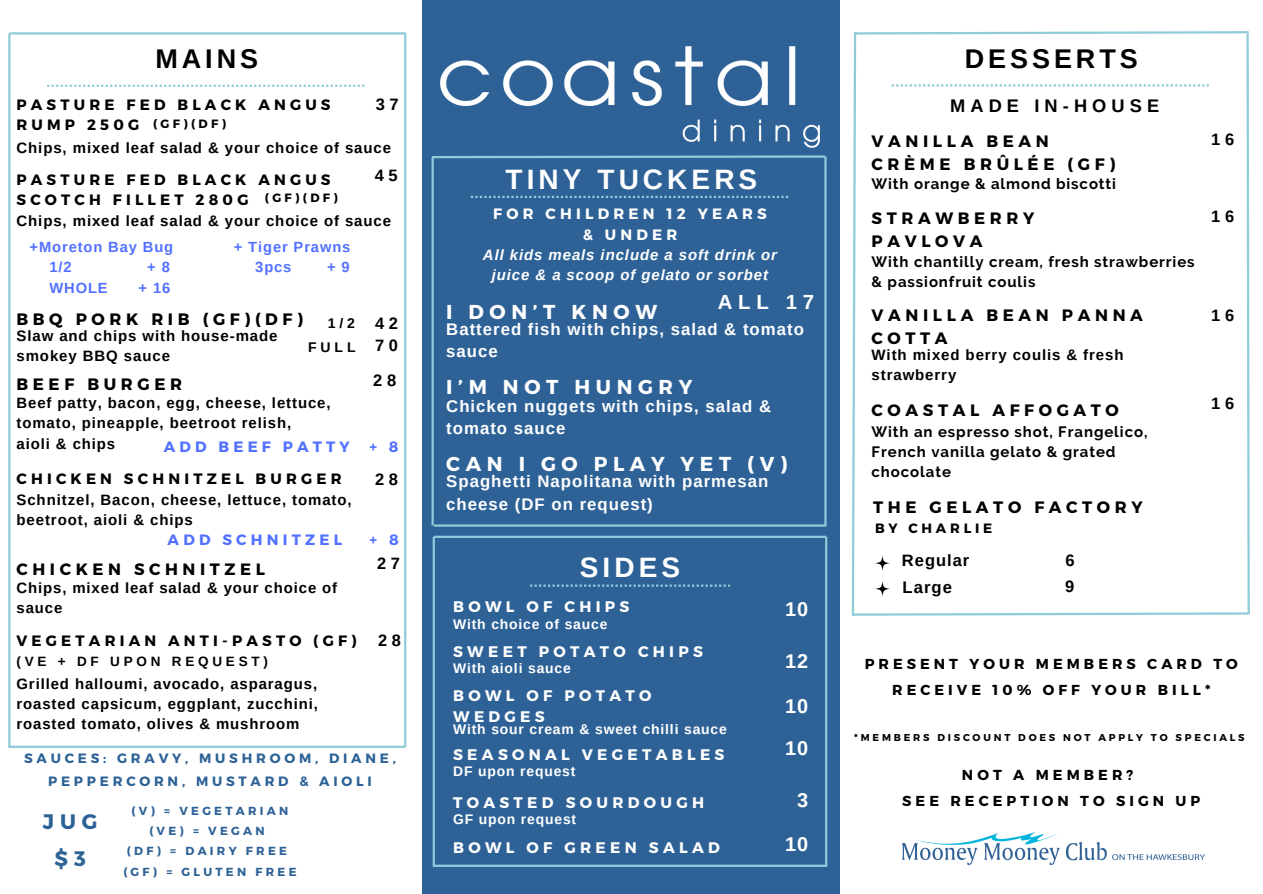
<style>
.page{position:relative;width:1263px;height:894px;background:#fff}
.page>*{position:absolute;margin:0;border:0;box-sizing:border-box;transform-origin:0 0}
.t1{font:700 28.05px "Arimo";letter-spacing:.145em;color:#fff}
.t2{font:700 27px "Arimo";letter-spacing:.145em;color:#000}
.t3{font:700 21px "Montserrat";color:#2d6297}
.t4{font:700 20.4px "Arimo";color:#fff}
.t5{font:700 20.1px "Montserrat";letter-spacing:.28em;color:#fff}
.t6{font:700 19.95px "Arimo";letter-spacing:.06em;color:#fff}
.t7{font:700 18.3px "Arimo";letter-spacing:.28em;color:#000}
.t8{font:700 16.8px/22.5px "Arimo";letter-spacing:.06em;color:#fff}
.t9{font:700 16.65px "Arimo";letter-spacing:.06em;color:#000}
.t10{font:700 16.5px/22.5px "Montserrat";letter-spacing:.28em;color:#000}
.t11{font:700 16.5px/22.5px "Arimo";letter-spacing:.06em;color:#000}
.t12{font:700 16.35px "Montserrat";letter-spacing:.28em;color:#000}
.t13{font:700 16.35px "Arimo";color:#000}
.t14{font:700 15.3px/20.9px "Montserrat";letter-spacing:.28em;color:#fff}
.t15{font:700 15px/20.2px "Arimo";letter-spacing:.06em;color:#000}
.t16{font:700 15px/20.2px "Raleway";letter-spacing:.06em;color:#000}
.t17{font:700 15px/20.2px "Montserrat";letter-spacing:.28em;color:#000}
.t18{font:italic 700 15px/20.2px "Arimo";letter-spacing:.06em;color:#fff;text-align:center}
.t19{font:700 15px "Montserrat";letter-spacing:.28em;color:#5271ff}
.t20{font:700 15px/20.2px "Montserrat";letter-spacing:.28em;color:#fff;text-align:center}
.t21{font:700 14.85px/20.1px "Arimo";letter-spacing:.06em;color:#000}
.t22{font:700 14.7px "Arimo";letter-spacing:.06em;color:#5271ff}
.t23{font:700 14.4px/26px "Montserrat";letter-spacing:.28em;color:#000;text-align:center}
.t24{font:700 13.95px "Arimo";letter-spacing:.06em;color:#fff}
.t25{font:700 13.95px "Arimo";color:#000}
.t26{font:700 13.5px/23.7px "Montserrat";letter-spacing:.28em;color:#2d6297;text-align:center}
.t27{font:700 13.5px "Arimo";letter-spacing:.28em;color:#000}
.t28{font:700 13.5px "Montserrat";letter-spacing:.28em;color:#000}
.t29{font:700 12px "Montserrat";letter-spacing:.28em;color:#000}
.t30{font:700 11.7px "Montserrat";letter-spacing:.28em;color:#2d6297}
.t31{font:700 9.9px "Montserrat";letter-spacing:.28em;color:#000}
</style>
<div class="page">
<div style="left:422px;top:0;width:418px;height:893px;background:#2e6297"></div>
<img style="left:440px;top:46px;width:380px;height:102px">
<svg style="left:47px;top:85px;width:317px;height:2px"></svg>
<hr style="left:8px;top:33px;width:3px;height:713px;background:#8fcbd8">
<hr style="left:404px;top:33px;width:2px;height:713px;background:#8fcbd8">
<hr style="left:9px;top:32px;width:396px;height:3px;background:#8fcbd8">
<svg style="left:471px;top:196px;width:317px;height:2px"></svg>
<hr style="left:431px;top:157px;width:3px;height:368px;background:#8fcbd8">
<hr style="left:824px;top:156px;width:3px;height:369px;background:#8fcbd8">
<svg style="left:431px;top:155px;width:396px;height:4px"></svg>
<hr style="left:8px;top:745px;width:397px;height:2px;background:#8fcbd8">
<hr style="left:434px;top:524px;width:392px;height:2px;background:#8fcbd8">
<svg style="left:851px;top:31px;width:399px;height:585px"></svg>
<hr style="left:434px;top:535px;width:392px;height:3px;background:#8fcbd8">
<hr style="left:825px;top:536px;width:2px;height:330px;background:#8fcbd8">
<svg style="left:530px;top:584px;width:200px;height:2px"></svg>
<hr style="left:433px;top:536px;width:2px;height:330px;background:#8fcbd8">
<img style="left:902px;top:832px;width:303px;height:33px">
<hr style="left:435px;top:864px;width:392px;height:2px;background:#8fcbd8">
<p class="t2" style="left:155px;top:44px;width:104px">MAINS</p>
<h3 class="t17" style="left:16px;top:94px;width:316px">PASTURE FED BLACK ANGUS</h3>
<p class="t11" style="left:376px;top:93px;width:24px">3 7</p>
<h3 class="t17" style="left:16px;top:114px;width:124px">RUMP 250G</h3>
<p class="t29" style="left:153px;top:116px;width:75px">(GF)(DF)</p>
<p class="t15" style="left:16px;top:138px;width:376px">Chips, mixed leaf salad &amp; your choice of sauce</p>
<p class="t17" style="left:16px;top:168px;width:316px">PASTURE FED BLACK ANGUS<br>SCOTCH FILLET 280G</p>
<h5 class="t11" style="left:375px;top:164px;width:24px">4 5</h5>
<p class="t15" style="left:16px;top:210px;width:376px">Chips, mixed leaf salad &amp; your choice of sauce</p>
<p class="t29" style="left:265px;top:190px;width:75px">(GF)(DF)</p>
<p class="t22" style="left:30px;top:239px;width:145px">+Moreton Bay Bug</p>
<p class="t22" style="left:234px;top:239px;width:118px">+ Tiger Prawns</p>
<h4 class="t22" style="left:50px;top:259px;width:24px">1/2</h4>
<h4 class="t22" style="left:147px;top:259px;width:24px">+ 8</h4>
<h4 class="t22" style="left:255px;top:259px;width:38px">3pcs</h4>
<h4 class="t22" style="left:327px;top:259px;width:24px">+ 9</h4>
<p class="t22" style="left:50px;top:279px;width:60px">WHOLE</p>
<p class="t22" style="left:139px;top:279px;width:33px">+ 16</p>
<h5 class="t10" style="left:16px;top:307px;width:288px">BBQ PORK RIB (GF)(DF)</h5>
<p class="t25" style="left:328px;top:315px;width:29px">1/2</p>
<p class="t15" style="left:16px;top:325px;width:263px">Slaw and chips with house-made smokey BBQ sauce</p>
<p class="t25" style="left:308px;top:339px;width:49px">FULL</p>
<p class="t11" style="left:375px;top:312px;width:24px">4 2<br>7 0</p>
<h6 class="t10" style="left:16px;top:371px;width:167px">BEEF BURGER</h6>
<p class="t11" style="left:373px;top:369px;width:24px">2 8</p>
<h3 class="t15" style="left:16px;top:393px;width:316px">Beef patty, bacon, egg, cheese, lettuce, tomato, pineapple, beetroot relish,<br>aioli &amp; chips</h3>
<p class="t19" style="left:164px;top:437px;width:187px">ADD BEEF PATTY</p>
<p class="t19" style="left:369px;top:437px;width:31px">+ 8</p>
<p class="t17" style="left:16px;top:468px;width:327px">CHICKEN SCHNITZEL BURGER</p>
<h5 class="t11" style="left:375px;top:467px;width:24px">2 8</h5>
<p class="t15" style="left:16px;top:489px;width:337px">Schnitzel, Bacon, cheese, lettuce, tomato, beetroot, aioli &amp; chips</p>
<p class="t19" style="left:168px;top:529px;width:176px">ADD SCHNITZEL</p>
<p class="t19" style="left:369px;top:529px;width:31px">+ 8</p>
<p class="t12" style="left:16px;top:558px;width:250px">CHICKEN SCHNITZEL</p>
<p class="t21" style="left:16px;top:577px;width:322px">Chips, mixed leaf salad &amp; your choice of sauce</p>
<h6 class="t13" style="left:377px;top:554px;width:24px">2 7</h6>
<h6 class="t17" style="left:16px;top:630px;width:342px">VEGETARIAN ANTI-PASTO (GF)</h6>
<p class="t13" style="left:378px;top:631px;width:24px">2 8</p>
<h3 class="t27" style="left:16px;top:653px;width:253px">(VE + DF UPON REQUEST)</h3>
<h6 class="t21" style="left:16px;top:673px;width:303px;text-align:justify">Grilled halloumi, avocado, asparagus, roasted capsicum, eggplant, zucchini, roasted tomato, olives &amp; mushroom</h6>
<p class="t1" style="left:506px;top:163px;width:253px">TINY TUCKERS</p>
<h6 class="t20" style="left:493px;top:203px;width:275px">FOR CHILDREN 12 YEARS &amp; UNDER</h6>
<p class="t18" style="left:483px;top:244px;width:296px">All kids meals include a soft drink or juice &amp; a scoop of gelato or sorbet</p>
<p class="t5" style="left:446px;top:298px;width:212px">I DON’T KNOW</p>
<h6 class="t4" style="left:718px;top:291px;width:98px">ALL 17</h6>
<h5 class="t8" style="left:446px;top:318px;width:359px">Battered fish with chips, salad &amp; tomato sauce</h5>
<h5 class="t5" style="left:446px;top:374px;width:248px">I’M NOT HUNGRY</h5>
<p class="t8" style="left:446px;top:394px;width:326px">Chicken nuggets with chips, salad &amp; tomato sauce</p>
<h6 class="t5" style="left:446px;top:451px;width:343px">CAN I GO PLAY YET (V)</h6>
<p class="t8" style="left:446px;top:470px;width:324px">Spaghetti Napolitana with parmesan cheese (DF on request)</p>
<p class="t1" style="left:580px;top:551px;width:102px">SIDES</p>
<h5 class="t14" style="left:453px;top:594px;width:178px">BOWL OF CHIPS</h5>
<p class="t24" style="left:453px;top:616px;width:156px">With choice of sauce</p>
<h5 class="t14" style="left:453px;top:640px;width:251px">SWEET POTATO CHIPS</h5>
<h3 class="t24" style="left:453px;top:660px;width:119px">With aioli sauce</h3>
<p class="t14" style="left:453px;top:683px;width:200px">BOWL OF POTATO<br>WEDGES</p>
<h5 class="t24" style="left:453px;top:721px;width:275px">With sour cream &amp; sweet chilli sauce</h5>
<p class="t6" style="left:785px;top:597px;width:25px">10</p>
<p class="t6" style="left:785px;top:649px;width:25px">12</p>
<p class="t6" style="left:785px;top:694px;width:25px">10</p>
<h1 class="t14" style="left:453px;top:743px;width:273px">SEASONAL VEGETABLES</h1>
<h3 class="t6" style="left:785px;top:736px;width:25px">10</h3>
<h3 class="t14" style="left:453px;top:791px;width:252px">TOASTED SOURDOUGH</h3>
<p class="t6" style="left:797px;top:788px;width:13px">3</p>
<h6 class="t14" style="left:453px;top:835px;width:268px">BOWL OF GREEN SALAD</h6>
<h3 class="t6" style="left:785px;top:832px;width:25px">10</h3>
<h5 class="t26" style="left:24px;top:745px;width:373px">SAUCES: GRAVY, MUSHROOM, DIANE,<br>PEPPERCORN, MUSTARD &amp; AIOLI</h5>
<p class="t24" style="left:453px;top:763px;width:124px">DF upon request</p>
<p class="t30" style="left:132px;top:802px;width:158px">(V) = VEGETARIAN</p>
<p class="t30" style="left:149px;top:823px;width:117px">(VE) = VEGAN</p>
<h3 class="t30" style="left:127px;top:843px;width:162px">(DF) = DAIRY FREE</h3>
<h6 class="t30" style="left:123px;top:863px;width:175px">(GF) = GLUTEN FREE</h6>
<p class="t3" style="left:43px;top:807px;width:56px">JUG</p>
<h6 class="t24" style="left:453px;top:811px;width:125px">GF upon request</h6>
<p class="t3" style="left:55px;top:844px;width:33px">$ 3</p>
<h6 class="t2" style="left:965px;top:43px;width:174px">DESSERTS</h6>
<p class="t7" style="left:950px;top:95px;width:211px">MADE IN-HOUSE</p>
<p class="t10" style="left:871px;top:129px;width:245px">VANILLA BEAN<br>CRÈME BRÛLÉE (GF)</p>
<p class="t16" style="left:871px;top:174px;width:246px">With orange &amp; almond biscotti</p>
<p class="t10" style="left:871px;top:206px;width:164px">STRAWBERRY<br>PAVLOVA</p>
<h2 class="t16" style="left:871px;top:251px;width:325px">With chantilly cream, fresh strawberries &amp; passionfruit coulis</h2>
<p class="t11" style="left:1211px;top:128px;width:24px">1 6</p>
<h1 class="t11" style="left:1211px;top:205px;width:24px">1 6</h1>
<h5 class="t10" style="left:871px;top:303px;width:273px">VANILLA BEAN PANNA<br>COTTA</h5>
<h6 class="t11" style="left:1211px;top:304px;width:24px">1 6</h6>
<h2 class="t15" style="left:871px;top:345px;width:253px">With mixed berry coulis &amp; fresh strawberry</h2>
<p class="t10" style="left:871px;top:397px;width:249px">COASTAL AFFOGATO</p>
<h4 class="t16" style="left:871px;top:421px;width:277px">With an espresso shot, Frangelico,<br>French vanilla gelato &amp; grated chocolate</h4>
<h2 class="t10" style="left:873px;top:494px;width:271px">THE GELATO FACTORY</h2>
<h2 class="t28" style="left:875px;top:519px;width:119px">BY CHARLIE</h2>
<h5 class="t11" style="left:902px;top:548px;width:69px">Regular</h5>
<h4 class="t9" style="left:902px;top:578px;width:51px">Large</h4>
<h2 class="t11" style="left:1065px;top:548px;width:11px">6</h2>
<h4 class="t11" style="left:1065px;top:574px;width:11px">9</h4>
<p class="t11" style="left:1211px;top:392px;width:24px">1 6</p>
<h4 class="t23" style="left:865px;top:650px;width:375px">PRESENT YOUR MEMBERS CARD TO<br>RECEIVE 10% OFF YOUR BILL*</h4>
<h1 class="t31" style="left:854px;top:730px;width:392px">*MEMBERS DISCOUNT DOES NOT APPLY TO SPECIALS</h1>
<h5 class="t23" style="left:962px;top:760px;width:173px">NOT A MEMBER?</h5>
<p class="t23" style="left:902px;top:786px;width:300px">SEE RECEPTION TO SIGN UP</p>
</div>
